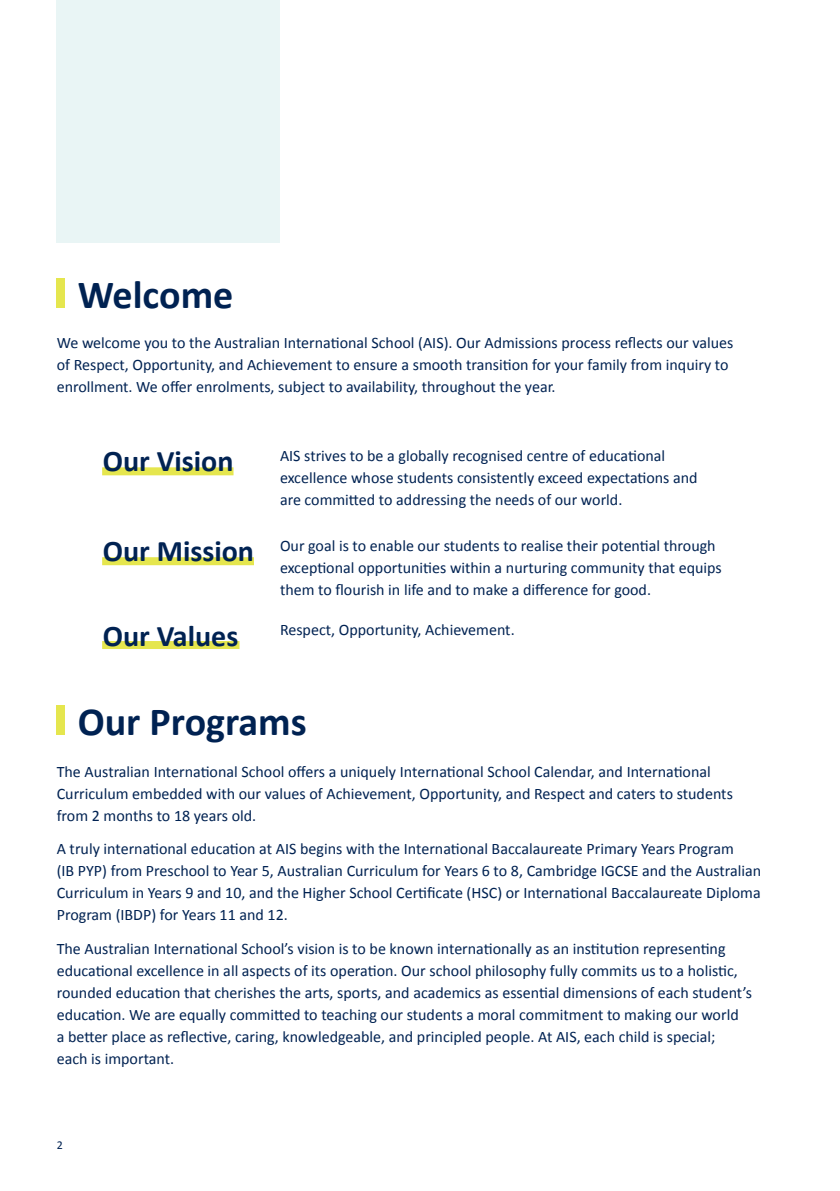
<style>
.page{position:relative;width:840px;height:1191px;background:#fff}
.page>*{position:absolute;margin:0;border:0;box-sizing:border-box;transform-origin:0 0}
.t1{font:700 40px "Calibri";color:#002252}
.t2{font:700 30px "Calibri";color:#002252}
.t3{font:16px/22px "Calibri";color:#002252}
.t4{font:12px "Calibri";color:#002252}
</style>
<div class="page">
<div style="left:102px;top:467px;width:131px;height:8px;background:#e5e64e"></div>
<div style="left:102px;top:557px;width:152px;height:8px;background:#e5e64e"></div>
<div style="left:102px;top:641px;width:137px;height:8px;background:#e5e64e"></div>
<div style="left:57px;top:0;width:223px;height:242px;background:#e9f5f5"></div>
<div style="left:57px;top:278px;width:8px;height:30px;background:#e5e64e"></div>
<div style="left:57px;top:705px;width:8px;height:30px;background:#e5e64e"></div>
<h1 class="t1" style="left:78px;top:266px;width:157px">Welcome</h1>
<p class="t3" style="left:57px;top:331px;width:677px">We welcome you to the Australian International School (AIS). Our Admissions process reflects our values of Respect, Opportunity, and Achievement to ensure a smooth transition for your family from inquiry to enrollment. We offer enrolments, subject to availability, throughout the year.</p>
<h2 class="t2" style="left:103px;top:440px;width:132px">Our Vision</h2>
<h2 class="t2" style="left:103px;top:530px;width:152px">Our Mission</h2>
<h2 class="t2" style="left:103px;top:614px;width:137px">Our Values</h2>
<p class="t3" style="left:280px;top:444px;width:419px">AIS strives to be a globally recognised centre of educational excellence whose students consistently exceed expectations and are committed to addressing the needs of our world.</p>
<p class="t3" style="left:280px;top:533px;width:443px">Our goal is to enable our students to realise their potential through exceptional opportunities within a nurturing community that equips them to flourish in life and to make a difference for good.</p>
<p class="t3" style="left:280px;top:618px;width:236px">Respect, Opportunity, Achievement.</p>
<h1 class="t1" style="left:78px;top:693px;width:230px">Our Programs</h1>
<p class="t3" style="left:57px;top:760px;width:677px">The Australian International School offers a uniquely International School Calendar, and International<br>Curriculum embedded with our values of Achievement, Opportunity, and Respect and caters to students from 2 months to 18 years old.</p>
<p class="t3" style="left:57px;top:837px;width:705px">A truly international education at AIS begins with the International Baccalaureate Primary Years Program<br>(IB PYP) from Preschool to Year 5, Australian Curriculum for Years 6 to 8, Cambridge IGCSE and the Australian Curriculum in Years 9 and 10, and the Higher School Certificate (HSC) or International Baccalaureate Diploma Program (IBDP) for Years 11 and 12.</p>
<p class="t3" style="left:57px;top:936px;width:696px">The Australian International School’s vision is to be known internationally as an institution representing educational excellence in all aspects of its operation. Our school philosophy fully commits us to a holistic, rounded education that cherishes the arts, sports, and academics as essential dimensions of each student’s education. We are equally committed to teaching our students a moral commitment to making our world<br>a better place as reflective, caring, knowledgeable, and principled people. At AIS, each child is special;<br>each is important.</p>
<p class="t4" style="left:57px;top:1137px;width:8px">2</p>
</div>
